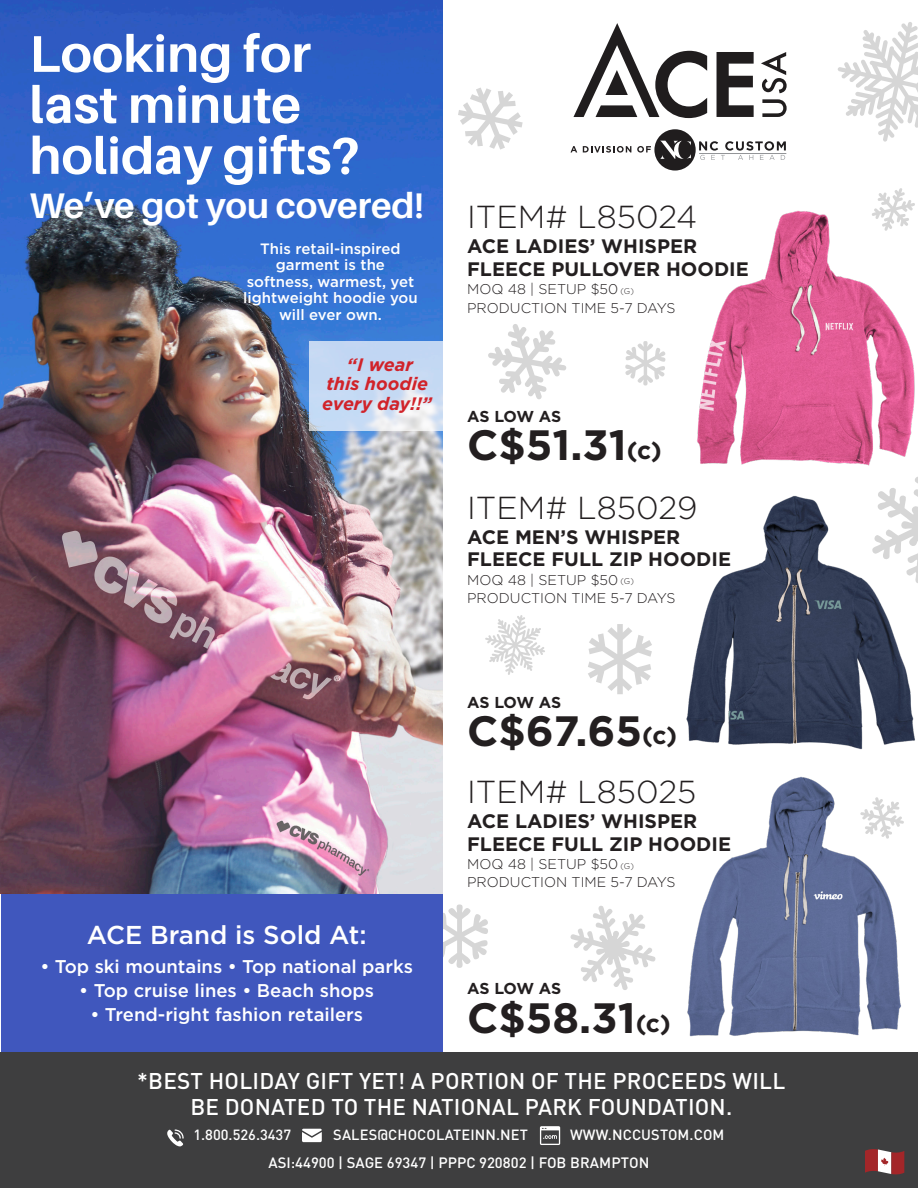
<style>
.page{position:relative;width:918px;height:1188px;background:#fff}
.page>*{position:absolute;margin:0;border:0;box-sizing:border-box;transform-origin:0 0}
.t1{font:700 51.75px/51px "Aileron";color:#fff}
.t2{font:700 42.45px "Gotham";color:#231f20}
.t3{font:700 35.7px "Aileron";color:#fff}
.t4{font:300 31.8px "Gotham";color:#231f20}
.t5{font:500 25.8px "Gotham";color:#fff}
.t6{font:500 22.5px/25.5px "DIN Pro";letter-spacing:.01em;color:#fff;text-align:center}
.t7{font:700 19.5px/22.5px "Gotham";color:#231f20}
.t8{font:500 18.45px "Gotham";color:#fff}
.t9{font:italic 700 18px/19.5px "Gotham";color:#d1232a;text-align:center}
.t10{font:700 15.75px "Gotham";letter-spacing:-.025em;color:#231f20}
.t11{font:500 15px/16.5px "Gotham";color:#fff;text-align:center}
.t12{font:500 14.85px "DIN Pro";color:#fff}
.t13{font:500 14.55px "DIN Pro";letter-spacing:.01em;color:#fff}
.t14{font:300 14.1px/18.3px "Gotham";color:#231f20}
.s1{font-size:8.25px}
.s2{font-size:24.75px}
</style>
<div class="page">
<svg style="left:442px;top:904px;width:46px;height:64px"></svg>
<svg style="left:625px;top:341px;width:41px;height:45px"></svg>
<div style="left:1px;top:894px;width:441px;height:158px;background:#4057bd"></div>
<img style="left:0;top:0;width:442px;height:894px">
<div style="left:0;top:1052px;width:918px;height:136px;background:#3e3e3f"></div>
<img style="left:697px;top:211px;width:218px;height:255px">
<img style="left:686px;top:495px;width:229px;height:255px">
<img style="left:687px;top:776px;width:214px;height:261px">
<svg style="left:309px;top:341px;width:133px;height:89px;fill:#c5d9f3"></svg>
<svg style="left:838px;top:22px;width:80px;height:120px"></svg>
<svg style="left:485px;top:615px;width:60px;height:60px"></svg>
<svg style="left:458px;top:87px;width:65px;height:63px"></svg>
<svg style="left:588px;top:624px;width:64px;height:70px"></svg>
<svg style="left:488px;top:324px;width:78px;height:76px"></svg>
<svg style="left:872px;top:188px;width:43px;height:43px"></svg>
<svg style="left:860px;top:797px;width:44px;height:42px"></svg>
<svg style="left:871px;top:477px;width:47px;height:107px"></svg>
<svg style="left:570px;top:906px;width:86px;height:84px"></svg>
<svg style="left:865px;top:1149px;width:39px;height:26px"></svg>
<svg style="left:762px;top:99px;width:25px;height:18px"></svg>
<svg style="left:761px;top:52px;width:26px;height:41px"></svg>
<svg style="left:573px;top:23px;width:134px;height:95px"></svg>
<svg style="left:717px;top:52px;width:37px;height:65px"></svg>
<svg style="left:571px;top:146px;width:6px;height:6px"></svg>
<svg style="left:583px;top:146px;width:48px;height:7px"></svg>
<svg style="left:637px;top:129px;width:149px;height:42px"></svg>
<svg style="left:540px;top:1126px;width:20px;height:19px"></svg>
<svg style="left:167px;top:1129px;width:17px;height:17px"></svg>
<svg style="left:302px;top:1129px;width:20px;height:13px"></svg>
<p class="t1" style="left:29px;top:29px;width:332px">Looking for last minute holiday gifts?</p>
<p class="t3" style="left:29px;top:186px;width:396px">We’ve got you covered!</p>
<p class="t11" style="left:243px;top:240px;width:176px">This retail-inspired garment is the softness, warmest, yet lightweight hoodie you will ever own.</p>
<p class="t9" style="left:322px;top:354px;width:111px">“I wear<br>this hoodie every day!!”</p>
<p class="t4" style="left:467px;top:200px;width:232px">ITEM# L85024</p>
<p class="t7" style="left:467px;top:235px;width:283px">ACE LADIES’ WHISPER<br>FLEECE PULLOVER HOODIE</p>
<p class="t14" style="left:467px;top:280px;width:168px">MOQ 48 | SETUP $50 <span class="s1">(G)</span></p>
<p class="t14" style="left:467px;top:298px;width:210px">PRODUCTION TIME 5-7 DAYS</p>
<p class="t10" style="left:467px;top:408px;width:96px">AS LOW AS</p>
<p class="t2" style="left:467px;top:421px;width:196px">C$51.31<span class="s2">(c)</span></p>
<p class="t4" style="left:467px;top:490px;width:232px">ITEM# L85029</p>
<p class="t7" style="left:467px;top:525px;width:265px">ACE MEN’S WHISPER<br>FLEECE FULL ZIP HOODIE</p>
<p class="t14" style="left:467px;top:570px;width:168px">MOQ 48 | SETUP $50 <span class="s1">(G)</span></p>
<p class="t14" style="left:467px;top:589px;width:210px">PRODUCTION TIME 5-7 DAYS</p>
<p class="t5" style="left:87px;top:920px;width:281px">ACE Brand is Sold At:</p>
<p class="t8" style="left:40px;top:956px;width:374px">• Top ski mountains • Top national parks</p>
<p class="t8" style="left:79px;top:980px;width:296px">• Top cruise lines • Beach shops</p>
<p class="t8" style="left:90px;top:1004px;width:274px">• Trend-right fashion retailers</p>
<p class="t10" style="left:467px;top:694px;width:96px">AS LOW AS</p>
<p class="t2" style="left:467px;top:706px;width:212px">C$67.65<span class="s2">(c)</span></p>
<p class="t4" style="left:467px;top:774px;width:231px">ITEM# L85025</p>
<p class="t7" style="left:467px;top:810px;width:265px">ACE LADIES’ WHISPER<br>FLEECE FULL ZIP HOODIE</p>
<p class="t14" style="left:467px;top:855px;width:210px">MOQ 48 | SETUP $50 <span class="s1">(G)<br></span>PRODUCTION TIME 5-7 DAYS</p>
<p class="t10" style="left:467px;top:980px;width:96px">AS LOW AS</p>
<p class="t2" style="left:467px;top:994px;width:205px">C$58.31<span class="s2">(c)</span></p>
<p class="t6" style="left:137px;top:1067px;width:650px">*BEST HOLIDAY GIFT YET! A PORTION OF THE PROCEEDS WILL<br>BE DONATED TO THE NATIONAL PARK FOUNDATION.</p>
<p class="t13" style="left:194px;top:1125px;width:99px">1.800.526.3437</p>
<p class="t13" style="left:333px;top:1125px;width:196px">SALES@CHOCOLATEINN.NET</p>
<p class="t13" style="left:570px;top:1125px;width:156px">WWW.NCCUSTOM.COM</p>
<p class="t12" style="left:268px;top:1153px;width:383px">ASI:44900 | SAGE 69347 | PPPC 920802 | FOB BRAMPTON</p>
</div>
